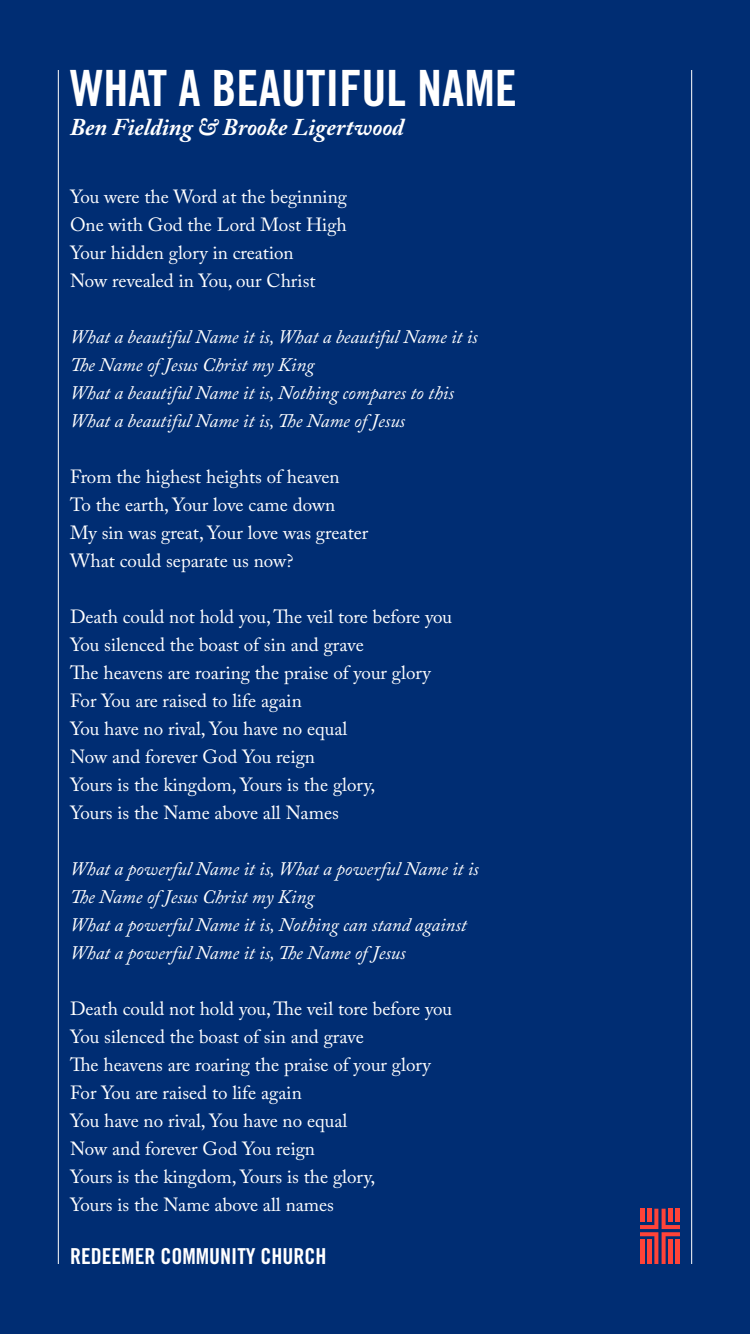
<style>
.page{position:relative;width:750px;height:1334px;background:#002d73}
.page>*{position:absolute;margin:0;border:0;box-sizing:border-box;transform-origin:0 0}
.COPY_-_Page_Title{font:50px "Trade Gothic LT Pro Bd Cn 20";color:#fff}
.COPY_-_Page_Sub-Head{font:italic 700 24px "Adobe Caslon Pro";color:#fff}
.t1{font:22px "Trade Gothic LT Pro Bd Cn 20";color:#fff}
.COPY_-_Standard_Text{font:19px "Adobe Caslon Pro";color:#fff}
.COPY_-_Leader_Text{font:italic 19px "Adobe Caslon Pro";color:#fff}
</style>
<div class="page">
<svg style="left:640px;top:1209px;width:40px;height:55px"></svg>
<hr style="left:647px;top:1209px;width:4px;height:13px;background:#ff4338">
<hr style="left:676px;top:1239px;width:4px;height:25px;background:#ff4338">
<hr style="left:58px;top:70px;width:1px;height:1194px;background:#fff">
<hr style="left:691px;top:70px;width:1px;height:1194px;background:#fff">
<p class="COPY_-_Page_Title" style="left:70px;top:58px;width:449px">WHAT A BEAUTIFUL NAME</p>
<p class="COPY_-_Page_Sub-Head" style="left:70px;top:113px;width:335px">Ben Fielding &amp; Brooke Ligertwood</p>
<p class="COPY_-_Standard_Text" style="left:70px;top:186px;width:279px">You were the Word at the beginning</p>
<p class="COPY_-_Standard_Text" style="left:70px;top:214px;width:278px">One with God the Lord Most High</p>
<p class="COPY_-_Standard_Text" style="left:70px;top:242px;width:225px">Your hidden glory in creation</p>
<p class="COPY_-_Standard_Text" style="left:70px;top:270px;width:247px">Now revealed in You, our Christ</p>
<p class="COPY_-_Leader_Text" style="left:70px;top:326px;width:409px">What a beautiful Name it is, What a beautiful Name it is</p>
<p class="COPY_-_Leader_Text" style="left:70px;top:354px;width:246px">The Name of Jesus Christ my King</p>
<p class="COPY_-_Leader_Text" style="left:70px;top:382px;width:385px">What a beautiful Name it is, Nothing compares to this</p>
<p class="COPY_-_Leader_Text" style="left:70px;top:410px;width:337px">What a beautiful Name it is, The Name of Jesus</p>
<p class="COPY_-_Standard_Text" style="left:70px;top:466px;width:271px">From the highest heights of heaven</p>
<p class="COPY_-_Standard_Text" style="left:70px;top:494px;width:267px">To the earth, Your love came down</p>
<p class="COPY_-_Standard_Text" style="left:70px;top:522px;width:300px">My sin was great, Your love was greater</p>
<p class="COPY_-_Standard_Text" style="left:70px;top:550px;width:225px">What could separate us now?</p>
<p class="COPY_-_Standard_Text" style="left:70px;top:606px;width:384px">Death could not hold you, The veil tore before you</p>
<p class="COPY_-_Standard_Text" style="left:70px;top:634px;width:295px">You silenced the boast of sin and grave</p>
<p class="COPY_-_Standard_Text" style="left:70px;top:662px;width:362px">The heavens are roaring the praise of your glory</p>
<p class="COPY_-_Standard_Text" style="left:70px;top:690px;width:233px">For You are raised to life again</p>
<p class="COPY_-_Standard_Text" style="left:70px;top:718px;width:279px">You have no rival, You have no equal</p>
<p class="COPY_-_Standard_Text" style="left:70px;top:746px;width:247px">Now and forever God You reign</p>
<p class="COPY_-_Standard_Text" style="left:70px;top:774px;width:307px">Yours is the kingdom, Yours is the glory,</p>
<p class="COPY_-_Standard_Text" style="left:70px;top:802px;width:270px">Yours is the Name above all Names</p>
<p class="COPY_-_Leader_Text" style="left:70px;top:858px;width:410px">What a powerful Name it is, What a powerful Name it is</p>
<p class="COPY_-_Leader_Text" style="left:70px;top:886px;width:246px">The Name of Jesus Christ my King</p>
<p class="COPY_-_Leader_Text" style="left:70px;top:914px;width:398px">What a powerful Name it is, Nothing can stand against</p>
<p class="COPY_-_Leader_Text" style="left:70px;top:942px;width:337px">What a powerful Name it is, The Name of Jesus</p>
<p class="COPY_-_Standard_Text" style="left:70px;top:998px;width:384px">Death could not hold you, The veil tore before you</p>
<p class="COPY_-_Standard_Text" style="left:70px;top:1026px;width:295px">You silenced the boast of sin and grave</p>
<p class="COPY_-_Standard_Text" style="left:70px;top:1054px;width:362px">The heavens are roaring the praise of your glory</p>
<p class="COPY_-_Standard_Text" style="left:70px;top:1082px;width:233px">For You are raised to life again</p>
<p class="COPY_-_Standard_Text" style="left:70px;top:1110px;width:279px">You have no rival, You have no equal</p>
<p class="COPY_-_Standard_Text" style="left:70px;top:1138px;width:247px">Now and forever God You reign</p>
<p class="COPY_-_Standard_Text" style="left:70px;top:1166px;width:307px">Yours is the kingdom, Yours is the glory,</p>
<p class="COPY_-_Standard_Text" style="left:70px;top:1194px;width:266px">Yours is the Name above all names</p>
<p class="t1" style="left:70px;top:1243px;width:258px">REDEEMER COMMUNITY CHURCH</p>
</div>
